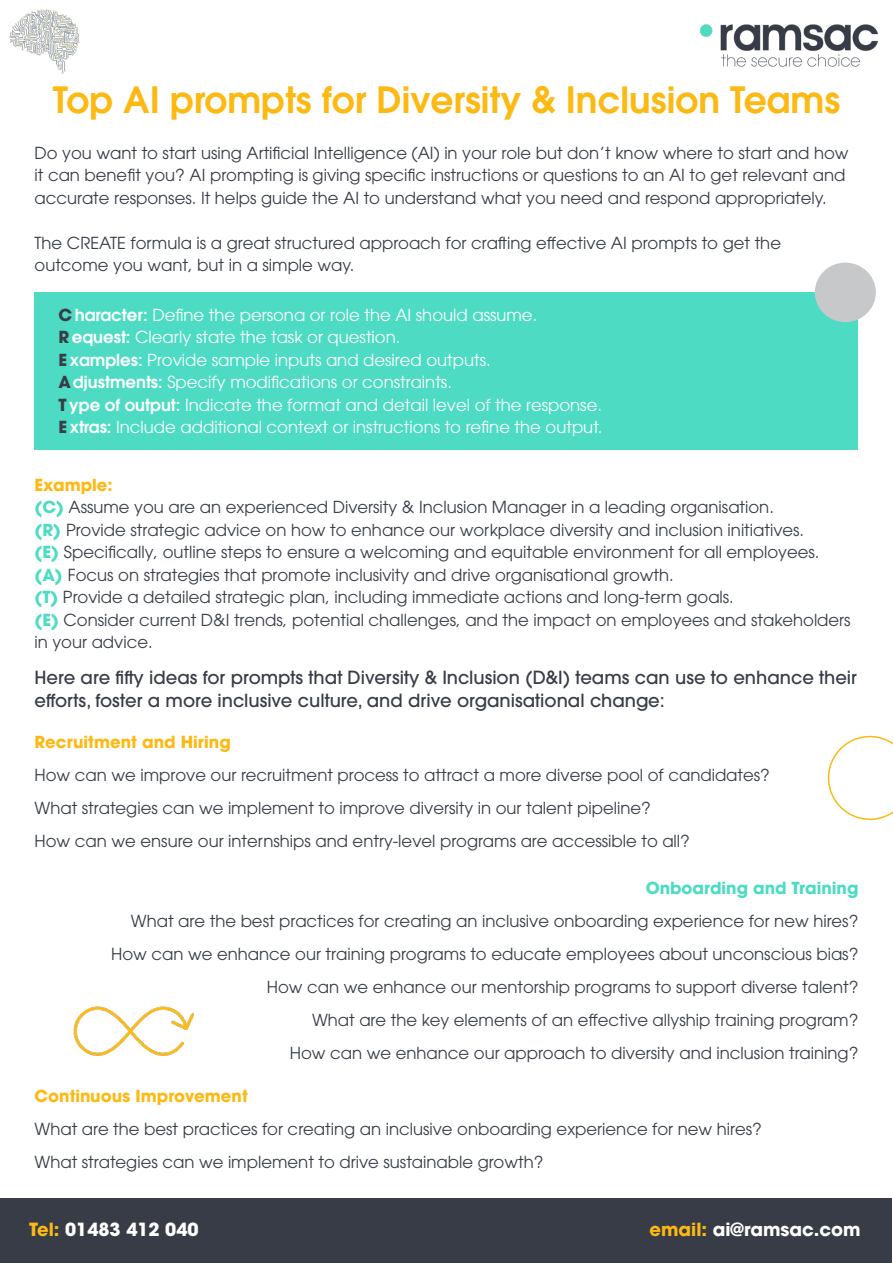
<style>
.page{position:relative;width:893px;height:1263px;background:#fff}
.page>*{position:absolute;margin:0;border:0;box-sizing:border-box;transform-origin:0 0}
.t1{font:600 36px "ITC Avant Garde Std";color:#fdb913}
.t2{font:500 18px/22.5px "ITC Avant Garde Std";color:#373c46}
.t3{font:700 18px "ITC Avant Garde Std";color:#fff}
.t4{font:16.5px/22.5px "ITC Avant Garde Std";color:#373c46}
.t5{font:16.5px/22.5px "ITC Avant Garde Std";color:#fff}
.t6{font:700 16.5px "ITC Avant Garde Std";color:#fdb913}
.t7{font:700 16.5px "ITC Avant Garde Std";color:#4ddcc3}
.s1{font-weight:700;color:#373c46}
.s2{font-weight:600}
.s3{font-weight:700;color:#fdb913}
.s4{font-weight:700;color:#4ddcc3}
.s5{color:#fdb913}
</style>
<div class="page">
<div style="left:35px;top:292px;width:823px;height:158px;background:#4ddcc3"></div>
<img style="left:700px;top:24px;width:178px;height:43px">
<img style="left:9px;top:9px;width:71px;height:65px">
<div style="left:816px;top:263px;width:59px;height:58px;background:#c7c8ca;border-radius:50%"></div>
<div style="left:815px;top:263px;width:61px;height:59px;border:2px solid #c7c8ca;border-radius:50%"></div>
<svg style="left:828px;top:736px;width:65px;height:84px"></svg>
<div style="left:1px;top:1198px;width:891px;height:64px;background:#373c46"></div>
<img style="left:73px;top:1006px;width:121px;height:50px">
<h1 class="t1" style="left:53px;top:76px;width:789px">Top AI prompts for Diversity &amp; Inclusion Teams</h1>
<p class="t4" style="left:35px;top:141px;width:815px">Do you want to start using Artificial Intelligence (AI) in your role but don’t know where to start and how it can benefit you? AI prompting is giving specific instructions or questions to an AI to get relevant and accurate responses. It helps guide the AI to understand what you need and respond appropriately.</p>
<p class="t4" style="left:35px;top:231px;width:748px">The CREATE formula is a great structured approach for crafting effective AI prompts to get the outcome you want, but in a simple way.</p>
<p class="t5" style="left:59px;top:303px;width:545px"><span class="s1">C</span> <span class="s2">haracter:</span> Define the persona or role the AI should assume.<br><span class="s1">R</span><span class="s2">equest:</span> Clearly state the task or question.<br><span class="s1">E</span> <span class="s2">xamples:</span> Provide sample inputs and desired outputs.<br><span class="s1">A</span><span class="s2">djustments:</span> Specify modifications or constraints.<br><span class="s1">T</span> <span class="s2">ype of output:</span> Indicate the format and detail level of the response.<br><span class="s1">E</span> <span class="s2">xtras:</span> Include additional context or instructions to refine the output.</p>
<p class="t4" style="left:35px;top:473px;width:818px"><span class="s3">Example:<br></span><span class="s4">(C)</span> Assume you are an experienced Diversity &amp; Inclusion Manager in a leading organisation.<br><span class="s4">(R)</span> Provide strategic advice on how to enhance our workplace diversity and inclusion initiatives.<br><span class="s4">(E)</span> Specifically, outline steps to ensure a welcoming and equitable environment for all employees. <span class="s4">(A)</span> Focus on strategies that promote inclusivity and drive organisational growth.<br><span class="s4">(T)</span> Provide a detailed strategic plan, including immediate actions and long-term goals.<br><span class="s4">(E)</span> Consider current D&amp;I trends, potential challenges, and the impact on employees and stakeholders in your advice.</p>
<p class="t2" style="left:35px;top:666px;width:824px">Here are fifty ideas for prompts that Diversity &amp; Inclusion (D&amp;I) teams can use to enhance their efforts, foster a more inclusive culture, and drive organisational change:</p>
<p class="t6" style="left:35px;top:731px;width:198px">Recruitment and Hiring</p>
<p class="t4" style="left:35px;top:758px;width:737px;line-height:33px">How can we improve our recruitment process to attract a more diverse pool of candidates?<br>What strategies can we implement to improve diversity in our talent pipeline?<br>How can we ensure our internships and entry-level programs are accessible to all?</p>
<p class="t7" style="left:646px;top:877px;width:214px">Onboarding and Training</p>
<p class="t4" style="left:111px;top:904px;width:749px;line-height:33px;text-align:right">What are the best practices for creating an inclusive onboarding experience for new hires?<br>How can we enhance our training programs to educate employees about unconscious bias?<br>How can we enhance our mentorship programs to support diverse talent?<br>What are the key elements of an effective allyship training program?<br>How can we enhance our approach to diversity and inclusion training?</p>
<p class="t6" style="left:35px;top:1084px;width:215px">Continuous Improvement</p>
<p class="t4" style="left:35px;top:1112px;width:729px;line-height:33px">What are the best practices for creating an inclusive onboarding experience for new hires?<br>What strategies can we implement to drive sustainable growth?</p>
<p class="t3" style="left:29px;top:1217px;width:171px"><span class="s5">Tel:</span> 01483 412 040</p>
<p class="t3" style="left:649px;top:1217px;width:213px"><span class="s5">email:</span> ai@ramsac.com</p>
</div>
